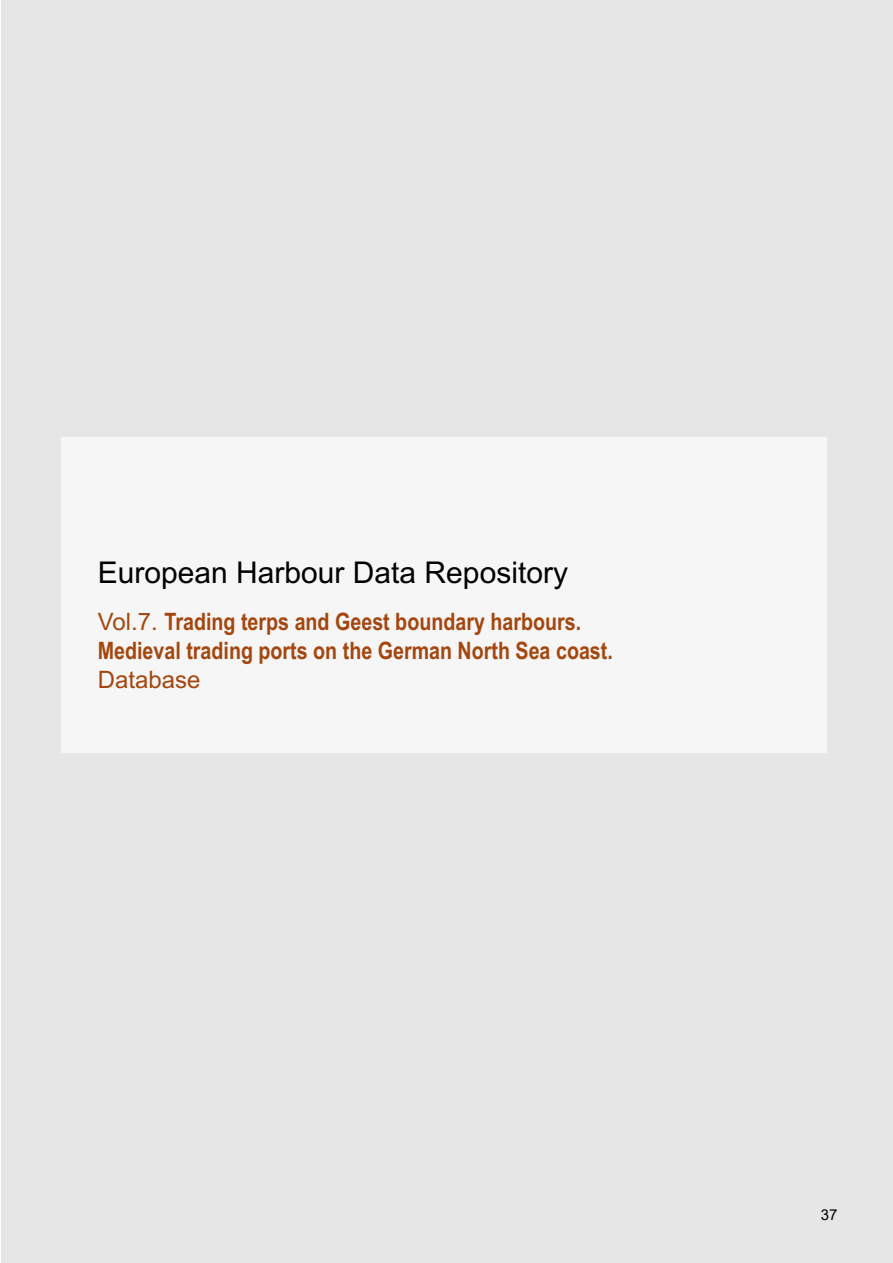
<style>
.page{position:relative;width:893px;height:1263px;background:#fff}
.page>*{position:absolute;margin:0;border:0;box-sizing:border-box;transform-origin:0 0}
.t1{font:30px "Arial";color:#000}
.t2{font:700 24px/28.8px "Arial Narrow";color:#a4460e}
.t3{font:24px "Arial";color:#a4460e}
.t4{font:15px "Arial MT2";color:#000}
.s1{font-family:"Arial";font-weight:400}
</style>
<div class="page">
<div style="left:1px;top:0;width:892px;height:1263px;background:#e6e6e6"></div>
<div style="left:62px;top:437px;width:765px;height:316px;background:#f6f6f6"></div>
<p class="t1" style="left:98px;top:552px;width:472px">European Harbour Data Repository</p>
<p class="t2" style="left:98px;top:606px;width:517px"><span class="s1">Vol.7.</span> Trading terps and Geest boundary harbours.<br>Medieval trading ports on the German North Sea coast.</p>
<p class="t3" style="left:98px;top:663px;width:104px">Database</p>
<p class="t4" style="left:821px;top:1204px;width:18px">37</p>
</div>
